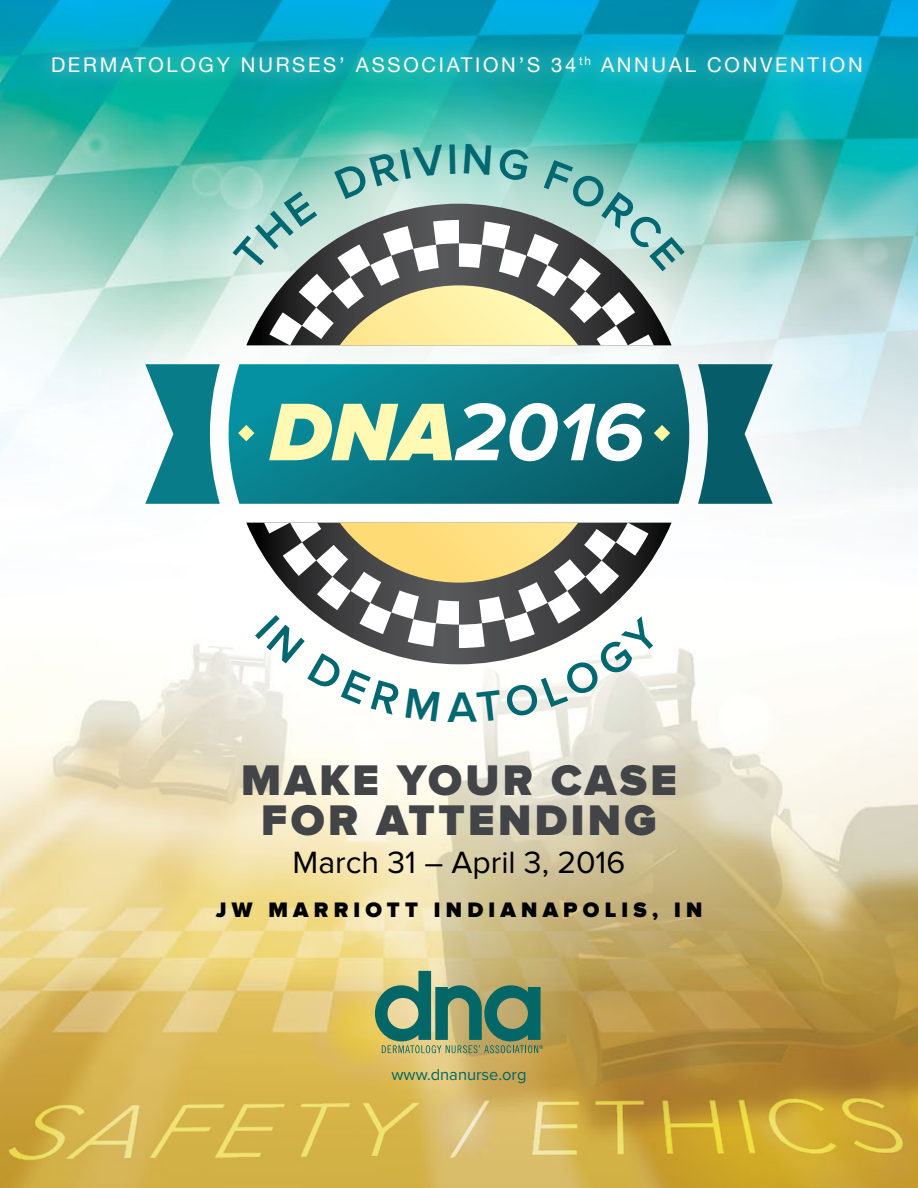
<style>
.page{position:relative;width:918px;height:1188px;background:#fff}
.page>*{position:absolute;margin:0;border:0;box-sizing:border-box;transform-origin:0 0}
.t1{font:italic 700 84.6px "Proxima Nova";color:#fff}
.t2{font:900 44.4px/39.6px "Proxima Nova";letter-spacing:.075em;color:#424448;text-align:center}
.t3{font:31.95px "Proxima Nova";color:#000}
.t4{font:900 21.75px "Proxima Nova";letter-spacing:.24em;color:#000}
.t5{font:20.25px "Helvetica Neue";letter-spacing:.135em;color:#fff}
.t6{font:16.5px "Proxima Nova";color:#066}
.s1{font-weight:900;color:#fff9b4}
</style>
<div class="page">
<img style="left:0;top:0;width:918px;height:1089px">
<div style="left:34px;top:39px;width:845px;height:51px;background:#fff;opacity:.67"></div>
<div style="left:55px;top:50px;width:808px;height:766px;background:#fff;opacity:.61"></div>
<svg style="left:145px;top:364px;width:75px;height:140px"></svg>
<svg style="left:698px;top:364px;width:75px;height:140px"></svg>
<svg style="left:246px;top:523px;width:426px;height:141px"></svg>
<svg style="left:246px;top:204px;width:426px;height:141px;background:#9ca7a3"></svg>
<svg style="left:229px;top:364px;width:460px;height:140px;background:#208490"></svg>
<svg style="left:264px;top:220px;width:390px;height:428px"></svg>
<svg style="left:238px;top:425px;width:16px;height:16px"></svg>
<svg style="left:654px;top:425px;width:16px;height:16px"></svg>
<svg style="left:375px;top:971px;width:168px;height:82px;background:#769672"></svg>
<img style="left:0;top:1089px;width:918px;height:99px">
<svg style="left:255px;top:615px;width:185px;height:107px"></svg>
<svg style="left:447px;top:616px;width:214px;height:106px"></svg>
<svg style="left:233px;top:191px;width:84px;height:81px;background:#bcddd3"></svg>
<svg style="left:334px;top:144px;width:122px;height:55px;background:#aeddd0"></svg>
<svg style="left:464px;top:144px;width:27px;height:31px"></svg>
<svg style="left:497px;top:147px;width:33px;height:35px"></svg>
<svg style="left:544px;top:160px;width:141px;height:111px;background:#9ec8c0"></svg>
<p class="t5" style="left:51px;top:50px;width:813px">DERMATOLOGY NURSES’ ASSOCIATION’S 34<sup>th</sup> ANNUAL CONVENTION</p>
<h1 class="t1" style="left:269px;top:384px;width:377px"><span class="s1">DNA</span>2016</h1>
<h2 class="t2" style="left:241px;top:762px;width:437px">MAKE YOUR CASE<br>FOR ATTENDING</h2>
<h3 class="t3" style="left:293px;top:844px;width:334px">March 31 – April 3, 2016</h3>
<p class="t4" style="left:216px;top:898px;width:488px">JW MARRIOTT INDIANAPOLIS, IN</p>
<p class="t6" style="left:391px;top:1065px;width:137px">www.dnanurse.org</p>
</div>
